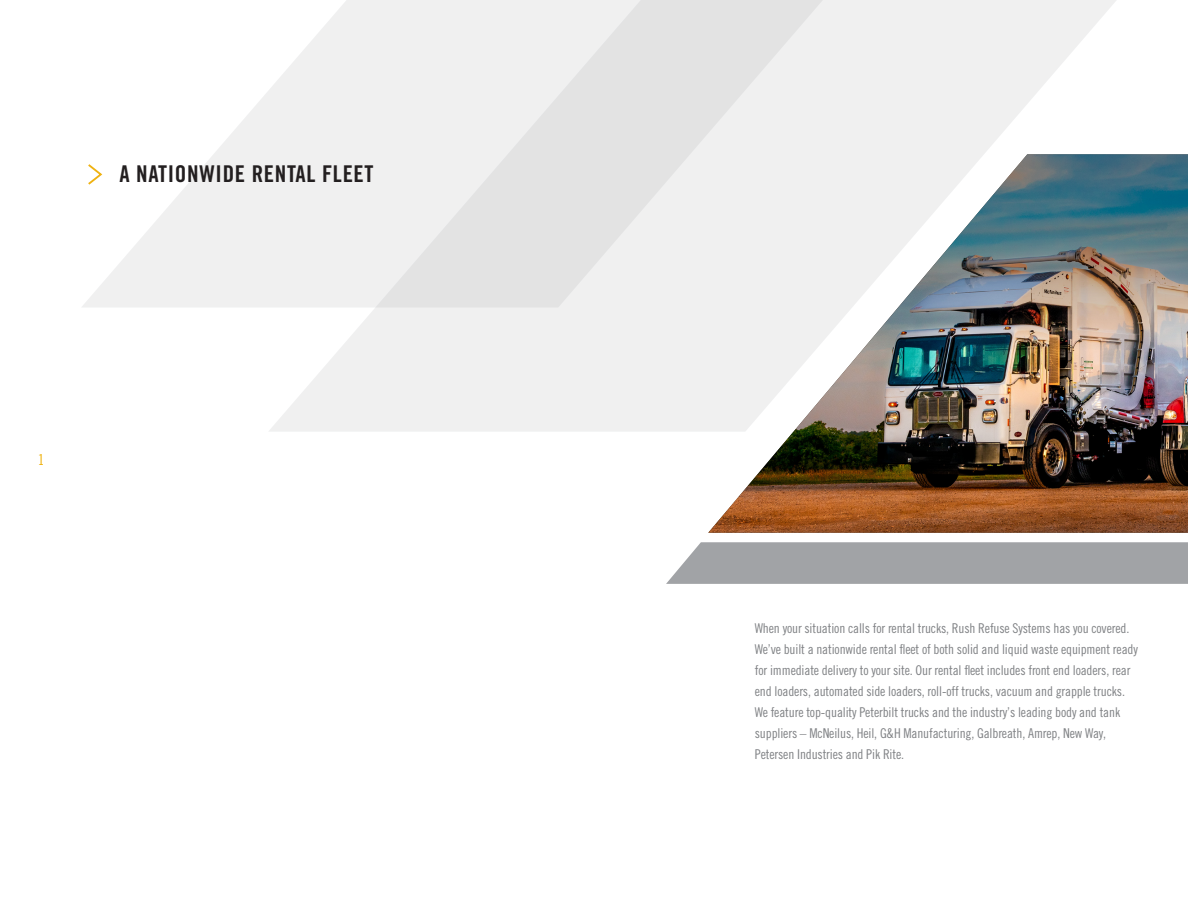
<style>
.page{position:relative;width:1188px;height:918px;background:#fff}
.page>*{position:absolute;margin:0;border:0;box-sizing:border-box;transform-origin:0 0}
.t1{font:23.1px "Trade Gothic LT Pro Bd Cn 20";letter-spacing:.03em;color:#231f20}
.Warnock_Pro_Display{font:15px "Trade Gothic LT Pro Cn 18";color:#efb211}
.t2{font:13.5px/21px "Trade Gothic LT Pro Cn 18";letter-spacing:-.01em;color:#808285}
</style>
<div class="page">
<svg style="left:269px;top:308px;width:439px;height:124px;fill:#f0f0f0"></svg>
<svg style="left:82px;top:0;width:1034px;height:308px;fill:#f0f0f0"></svg>
<img style="left:708px;top:154px;width:480px;height:379px">
<img style="left:862px;top:154px;width:326px;height:196px">
<svg style="left:86px;top:162px;width:18px;height:25px"></svg>
<svg style="left:666px;top:542px;width:522px;height:42px;background:#a4a6a9"></svg>
<p class="t1" style="left:119px;top:160px;width:256px">A NATIONWIDE RENTAL FLEET</p>
<p class="Warnock_Pro_Display" style="left:38px;top:451px;width:8px">1</p>
<p class="t2" style="left:755px;top:618px;width:385px">When your situation calls for rental trucks, Rush Refuse Systems has you covered.<br>We’ve built a nationwide rental fleet of both solid and liquid waste equipment ready for immediate delivery to your site. Our rental fleet includes front end loaders, rear end loaders, automated side loaders, roll-off trucks, vacuum and grapple trucks.<br>We feature top-quality Peterbilt trucks and the industry’s leading body and tank suppliers – McNeilus, Heil, G&amp;H Manufacturing, Galbreath, Amrep, New Way, Petersen Industries and Pik Rite.</p>
</div>
